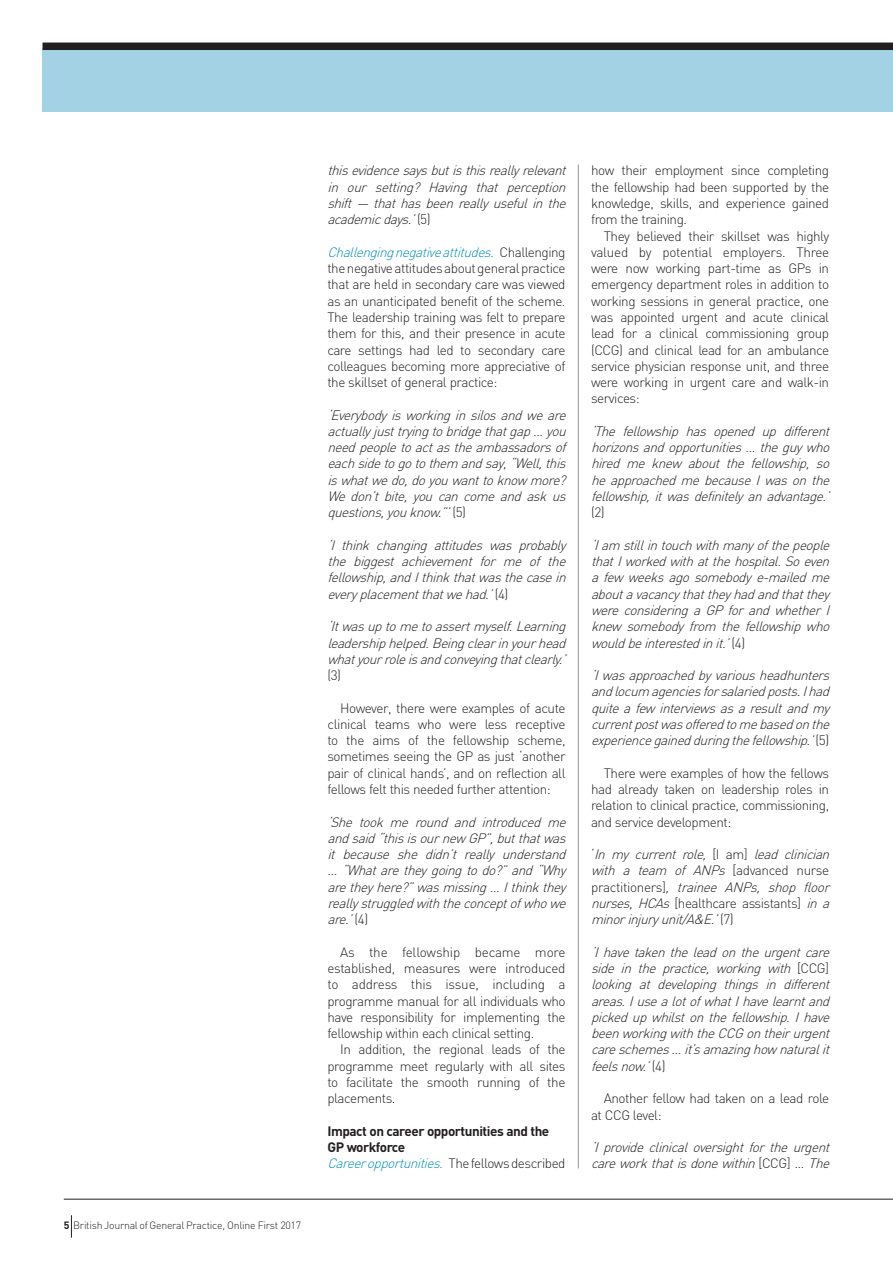
<style>
.page{position:relative;width:893px;height:1263px;background:#fff}
.page>*{position:absolute;margin:0;border:0;box-sizing:border-box;transform-origin:0 0}
.t1{font:italic 300 13.5px/16.4px "DIN";color:#231f20;text-align:justify}
.t2{font:300 13.5px/16.4px "DIN";letter-spacing:-.035em;color:#231f20;text-align:justify}
.t3{font:700 13.5px/16.2px "DIN";letter-spacing:-.035em;color:#231f20}
.t4{font:300 10.5px "DIN";letter-spacing:-.025em;color:#231f20}
.s1{font-weight:700}
.s2{font-style:normal}
.s3{font-style:italic;color:#008fb3}
.s4{font-weight:300;font-style:italic;color:#008fb3}
.s5{font-weight:300}
</style>
<div class="page">
<div style="left:43px;top:48px;width:850px;height:64px;background:#a2d2e3"></div>
<div style="left:43px;top:43px;width:850px;height:7px;background:#231f20"></div>
<hr style="left:578px;top:165px;width:1px;height:1003px;background:#939598">
<svg style="left:71px;top:1215px;width:1px;height:23px"></svg>
<hr style="left:64px;top:1199px;width:829px;height:1px;background:#231f20">
<p class="t4" style="left:64px;top:1219px;width:239px"><span class="s1">5</span> British Journal of General Practice, Online First 2017</p>
<p class="t1" style="left:327px;top:162px;width:244px">thisevidencesaysbutisthisreallyrelevant in our setting? Having that perception shift— thathasbeenreallyusefulinthe academicdays.’<span class="s2">( 5 )</span></p>
<p class="t2" style="left:327px;top:244px;width:240px"><span class="s3">Challengingnegativeattitudes.</span> C h a l l e n g i n g the negative attitudes about general practice that are held in secondary care was viewed as an unanticipated benefit of the scheme.<br>The leadership training was felt to prepare them for this, and their presence in acute care settings had led to secondary care colleagues becoming more appreciative of the skillset of general practice:</p>
<p class="t1" style="left:327px;top:406px;width:244px">‘Everybodyisworkinginsilosandweare actuallyjusttryingtobridgethatgap… you needpeopletoactastheambassadorsof eachsidetogotothem andsay,“Well,this iswhatwedo,doyouwanttoknow more?<br>We don’t bite, you can come and ask us questions,youknow.”’<span class="s2">( 5 )</span></p>
<p class="t1" style="left:327px;top:537px;width:244px">‘I think changing attitudes was probably the biggest achievement for me of the fellowship,andIthinkthatwasthecasein everyplacementthatwehad.’<span class="s2">( 4 )</span></p>
<p class="t1" style="left:327px;top:618px;width:244px">‘Itwasuptometoassertmyself.Learning leadershiphelped.Beingclearinyourhead whatyourroleisandconveyingthatclearly.’</p>
<p class="t2" style="left:327px;top:667px;width:15px">(3)</p>
<p class="t2" style="left:327px;top:699px;width:240px;text-indent:13px">However, there were examples of acute clinical teams who were less receptive to the aims of the fellowship scheme, sometimes seeing the GP as just ‘another pair of clinical hands’, and on reflection all fellows felt this needed further attention:</p>
<p class="t1" style="left:327px;top:813px;width:244px">‘She took me round and introduced me andsaid“thisisournew GP”,butthatwas it because she didn’t really understand … “Whataretheygoingtodo?”and“Why aretheyhere?”wasmissing… Ithinkthey reallystruggledwiththeconceptofwhowe are.’<span class="s2">(4)</span></p>
<p class="t2" style="left:327px;top:944px;width:240px;text-indent:13px">As the fellowship became more established, measures were introduced to address this issue, including a programme manual for all individuals who have responsibility for implementing the fellowship within each clinical setting.</p>
<p class="t2" style="left:327px;top:1041px;width:240px;text-indent:13px">In addition, the regional leads of the programme meet regularly with all sites to facilitate the smooth running of the placements.</p>
<p class="t3" style="left:327px;top:1122px;width:240px">Impact on career opportunities and the<br>GP workforce<br><span class="s4">Careeropportunities.</span> <span class="s5">T h e fe l lows d e s c r i b e d</span></p>
<p class="t2" style="left:591px;top:162px;width:240px">how their employment since completing the fellowship had been supported by the knowledge, skills, and experience gained from the training.</p>
<p class="t2" style="left:591px;top:227px;width:240px;text-indent:13px">They believed their skillset was highly valued by potential employers. Three were now working part-time as GPs in emergency department roles in addition to working sessions in general practice, one was appointed urgent and acute clinical lead for a clinical commissioning group (CCG) and clinical lead for an ambulance service physician response unit, and three were working in urgent care and walk-in services:</p>
<p class="t1" style="left:591px;top:423px;width:244px">‘The fellowship has opened up different horizonsandopportunities… theguywho hired me knew about the fellowship, so heapproachedmebecauseIwasonthe fellowship,itwasdefinitelyanadvantage.’</p>
<p class="t2" style="left:591px;top:504px;width:15px">(2)</p>
<p class="t1" style="left:591px;top:537px;width:244px">‘Iam stillintouchwithmanyofthepeople thatIworkedwithatthehospital.Soeven afew weeksagosomebodye-mailedme aboutavacancythattheyhadandthatthey were considering a GP for and whether I knew somebody from the fellowship who wouldbeinterestedinit.’<span class="s2">( 4 )</span></p>
<p class="t1" style="left:591px;top:667px;width:244px">‘Iwasapproachedbyvariousheadhunters andlocum agenciesforsalariedposts.Ihad quiteafew interviewsasaresultandmy currentpostwasofferedtomebasedonthe experiencegainedduringthefellowship.’<span class="s2">( 5 )</span></p>
<p class="t2" style="left:591px;top:764px;width:240px;text-indent:13px">There were examples of how the fellows had already taken on leadership roles in relation to clinical practice, commissioning, and service development:</p>
<p class="t1" style="left:591px;top:846px;width:244px;text-align:left"><span class="s2">‘</span> In my current role, <span class="s2">[ I a m ]</span> lead clinician with a team of ANPs <span class="s2">[advanced nurse p ra c t i t i o n e rs ]</span> , trainee ANPs, shop floor nurses, HCAs <span class="s2">[healthcare assistants]</span> in a minorinjuryunit/A&amp;E.’<span class="s2">( 7 )</span></p>
<p class="t1" style="left:591px;top:944px;width:244px;text-align:left">‘Ihavetakentheleadontheurgentcare side in the practice, working with <span class="s2">[ C C G ] </span>looking at developing things in different areas.IusealotofwhatIhavelearntand pickedupwhilstonthefellowship.Ihave beenworkingwiththeCCGontheirurgent careschemes… it’samazinghow naturalit feelsnow.’<span class="s2">( 4 )</span></p>
<p class="t2" style="left:591px;top:1090px;width:240px;text-indent:13px">Another fellow had taken on a lead role at CCG level:</p>
<p class="t1" style="left:591px;top:1139px;width:244px">‘I provide clinical oversight for the urgent careworkthatisdonewithin<span class="s2">[ C C G ]</span> … The</p>
</div>
